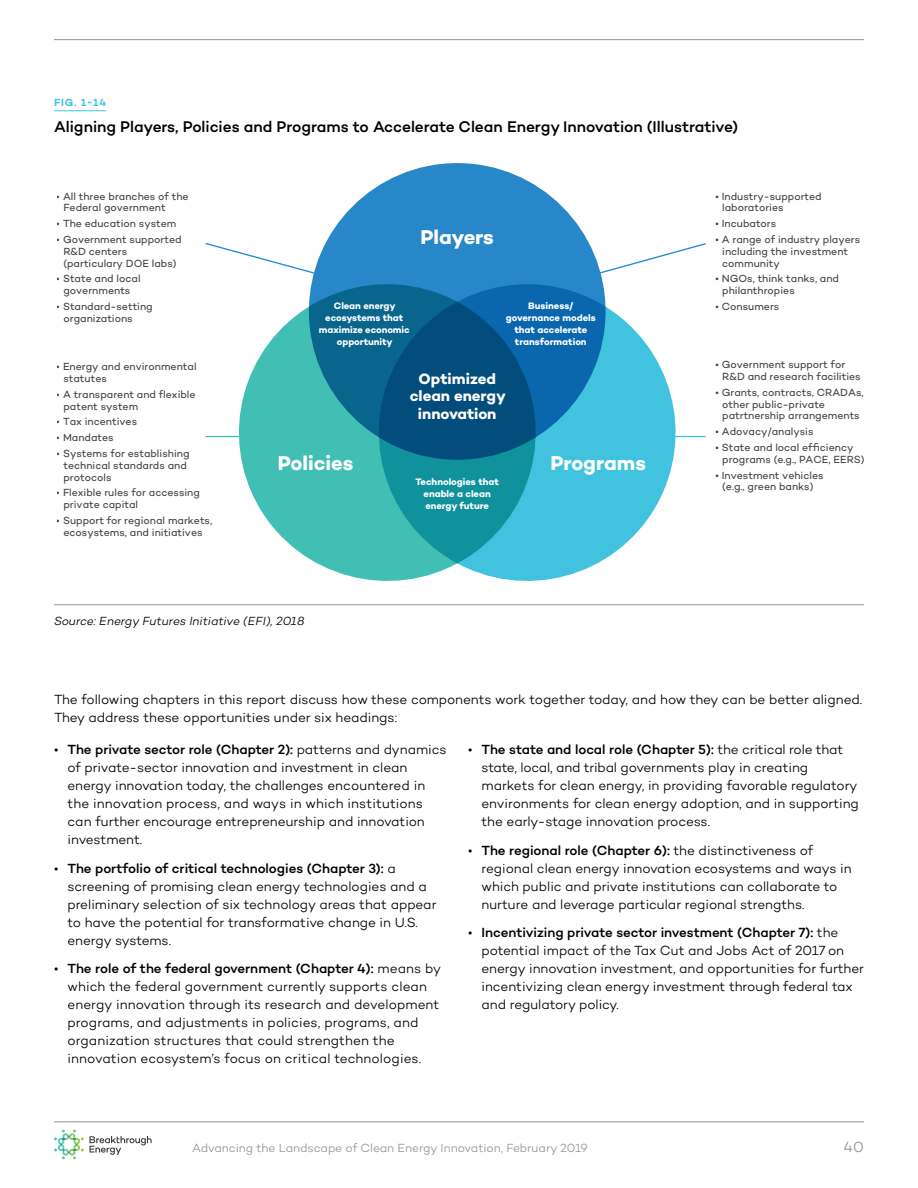
<style>
.page{position:relative;width:918px;height:1188px;background:#fff}
.page>*{position:absolute;margin:0;border:0;box-sizing:border-box;transform-origin:0 0}
.t1{font:700 20.4px "Campton";letter-spacing:-.005em;color:#fff}
.t2{font:500 15.75px "Campton";letter-spacing:-.005em;color:#000}
.t3{font:700 15.3px/17.9px "Campton";color:#fff;text-align:center}
.t4{font:300 15px "Campton";color:#939598}
.t5{font:300 13.5px/18px "Campton";color:#000}
.t6{font:300 12px "Campton";letter-spacing:-.005em;color:#939598}
.t7{font:italic 300 12px "Campton";color:#000}
.t8{font:10.5px/11.9px "Campton";color:#414143}
.t9{font:600 10.5px "Campton";color:#40c4e0}
.t10{font:700 9.6px/11.9px "Campton";letter-spacing:-.005em;color:#fff;text-align:center}
.s1{font-weight:500}
</style>
<div class="page">
<hr style="left:54px;top:1121px;width:810px;height:1px;background:#939598">
<hr style="left:54px;top:39px;width:810px;height:1px;background:#939598">
<svg style="left:54px;top:1129px;width:98px;height:31px"></svg>
<hr style="left:54px;top:110px;width:52px;height:1px;background:#40c4e0">
<hr style="left:54px;top:605px;width:810px;height:1px;background:#939598">
<div style="left:309px;top:163px;width:297px;height:297px;background:#2887c8;border-radius:50%"></div>
<svg style="left:239px;top:284px;width:140px;height:297px;fill:#41bfb4"></svg>
<svg style="left:379px;top:284px;width:297px;height:297px;background:#3698b8"></svg>
<svg style="left:205px;top:242px;width:111px;height:33px"></svg>
<svg style="left:598px;top:243px;width:108px;height:31px"></svg>
<hr style="left:206px;top:436px;width:33px;height:1px;background:#41bfb4">
<hr style="left:674px;top:436px;width:32px;height:1px;background:#41c3df">
<p class="t9" style="left:54px;top:96px;width:54px">FIG. 1-14</p>
<p class="t2" style="left:54px;top:117px;width:686px">Aligning Players, Policies and Programs to Accelerate Clean Energy Innovation (Illustrative)</p>
<p class="t8" style="left:63px;top:190px;width:127px;text-indent:-7px">• All three branches of the<br>Federal government</p>
<p class="t8" style="left:57px;top:217px;width:121px">• The education system</p>
<p class="t8" style="left:63px;top:233px;width:120px;text-indent:-7px">• Government supported<br>R&amp;D centers (particulary DOE labs)</p>
<p class="t8" style="left:57px;top:273px;width:85px;text-align:center">• State and local governments</p>
<p class="t8" style="left:63px;top:300px;width:91px;text-indent:-7px">• Standard-setting organizations</p>
<p class="t8" style="left:63px;top:360px;width:135px;text-indent:-7px">• Energy and environmental statutes</p>
<p class="t8" style="left:63px;top:388px;width:134px;text-indent:-7px">• A transparent and flexible patent system</p>
<p class="t8" style="left:57px;top:416px;width:82px">• Tax incentives</p>
<p class="t8" style="left:57px;top:431px;width:59px">• Mandates</p>
<p class="t8" style="left:63px;top:447px;width:128px;text-indent:-7px">• Systems for establishing technical standards and protocols</p>
<p class="t8" style="left:63px;top:487px;width:138px;text-indent:-7px">• Flexible rules for accessing private capital</p>
<p class="t8" style="left:57px;top:514px;width:157px;text-align:center">• Support for regional markets, ecosystems, and initiatives</p>
<h1 class="t1" style="left:421px;top:224px;width:75px">Players</h1>
<p class="t10" style="left:319px;top:300px;width:92px">Clean energy ecosystems that maximize economic opportunity</p>
<p class="t10" style="left:506px;top:300px;width:91px">Business/ governance models that accelerate transformation</p>
<p class="t3" style="left:410px;top:369px;width:98px">Optimized clean energy innovation</p>
<h1 class="t1" style="left:278px;top:450px;width:77px">Policies</h1>
<h1 class="t1" style="left:550px;top:450px;width:97px">Programs</h1>
<p class="t10" style="left:415px;top:476px;width:85px">Technologies that enable a clean energy future</p>
<p class="t7" style="left:54px;top:614px;width:252px">Source: Energy Futures Initiative (EFI), 2018</p>
<p class="t8" style="left:722px;top:190px;width:101px;text-indent:-7px">• Industry-supported laboratories</p>
<p class="t8" style="left:715px;top:217px;width:62px">• Incubators</p>
<p class="t8" style="left:722px;top:233px;width:140px;text-indent:-7px">• A range of industry players including the investment community</p>
<p class="t8" style="left:722px;top:273px;width:118px;text-indent:-7px">• NGOs, think tanks, and philanthropies</p>
<p class="t8" style="left:715px;top:300px;width:65px">• Consumers</p>
<p class="t8" style="left:722px;top:358px;width:140px;text-indent:-7px">• Government support for<br>R&amp;D and research facilities</p>
<p class="t8" style="left:722px;top:386px;width:143px;text-indent:-7px">• Grants, contracts, CRADAs, other public-private patrtnership arrangements</p>
<p class="t8" style="left:715px;top:425px;width:100px">• Adovacy/analysis</p>
<p class="t8" style="left:722px;top:441px;width:144px;text-indent:-7px">• State and local efficiency programs (e.g., PACE, EERS)</p>
<p class="t8" style="left:715px;top:469px;width:110px;text-align:center">• Investment vehicles (e.g., green banks)</p>
<p class="t5" style="left:54px;top:691px;width:810px">The following chapters in this report discuss how these components work together today, and how they can be better aligned.<br>They address these opportunities under six headings:</p>
<p class="t5" style="left:68px;top:740px;width:380px;text-indent:-14px">• <span class="s1">The private sector role (Chapter 2):</span> patterns and dynamics of private-sector innovation and investment in clean energy innovation today, the challenges encountered in the innovation process, and ways in which institutions can further encourage entrepreneurship and innovation investment.</p>
<p class="t5" style="left:68px;top:859px;width:371px;text-indent:-14px">• <span class="s1">The portfolio of critical technologies (Chapter 3):</span> a screening of promising clean energy technologies and a preliminary selection of six technology areas that appear to have the potential for transformative change in U.S. energy systems.</p>
<p class="t5" style="left:68px;top:960px;width:375px;text-indent:-14px">• <span class="s1">The role of the federal government (Chapter 4):</span> means by which the federal government currently supports clean energy innovation through its research and development programs, and adjustments in policies, programs, and organization structures that could strengthen the innovation ecosystem’s focus on critical technologies.</p>
<p class="t5" style="left:482px;top:740px;width:379px;text-indent:-14px">• <span class="s1">The state and local role (Chapter 5):</span> the critical role that state, local, and tribal governments play in creating markets for clean energy, in providing favorable regulatory environments for clean energy adoption, and in supporting the early-stage innovation process.</p>
<p class="t5" style="left:482px;top:841px;width:372px;text-indent:-14px">• <span class="s1">The regional role (Chapter 6):</span> the distinctiveness of regional clean energy innovation ecosystems and ways in which public and private institutions can collaborate to nurture and leverage particular regional strengths.</p>
<p class="t5" style="left:482px;top:924px;width:384px;text-indent:-14px">• <span class="s1">Incentivizing private sector investment (Chapter 7):</span> the potential impact of the Tax Cut and Jobs Act of 2017 on energy innovation investment, and opportunities for further incentivizing clean energy investment through federal tax and regulatory policy.</p>
<p class="t6" style="left:192px;top:1141px;width:397px">Advancing the Landscape of Clean Energy Innovation, February 2019</p>
<p class="t4" style="left:844px;top:1138px;width:22px">40</p>
</div>
